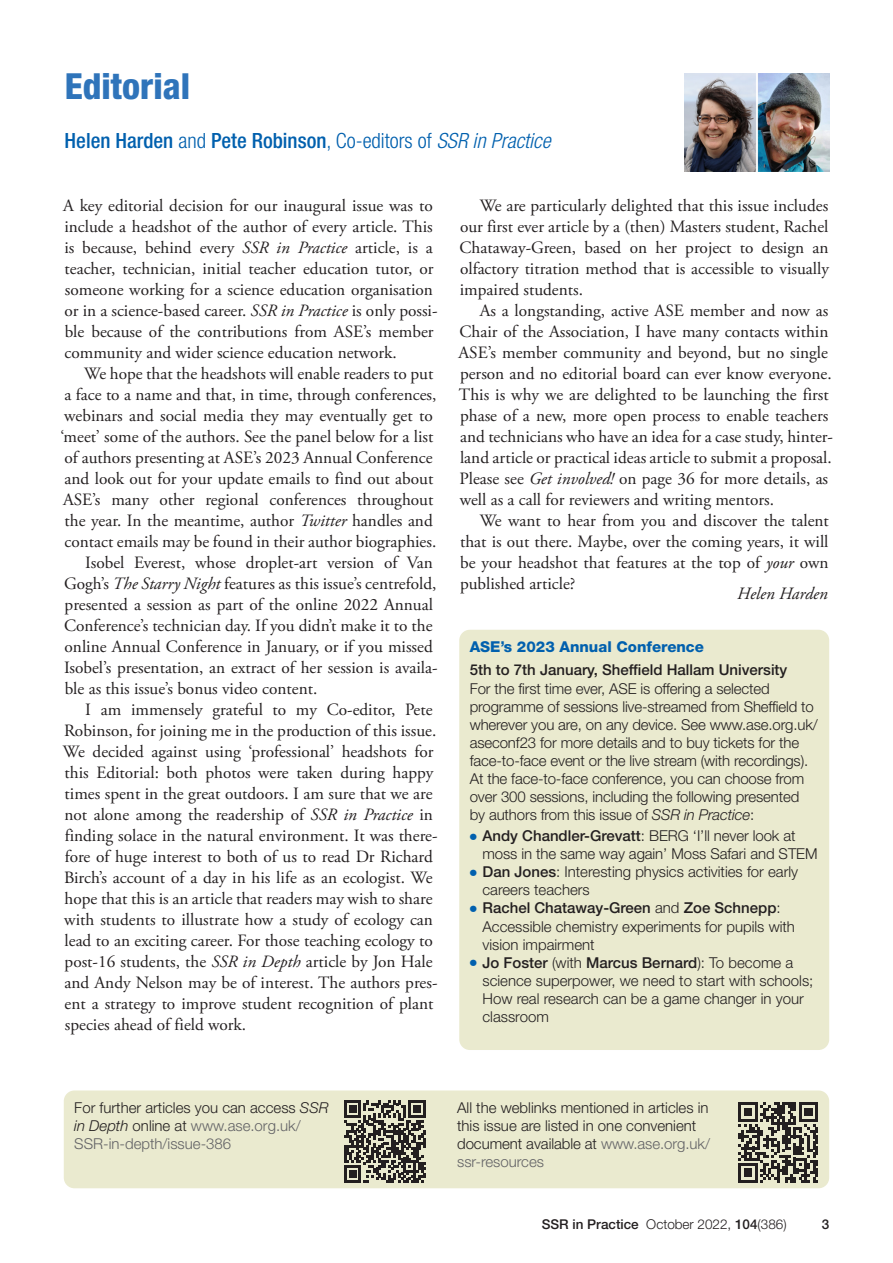
<style>
.page{position:relative;width:893px;height:1263px;background:#fff}
.page>*{position:absolute;margin:0;border:0;box-sizing:border-box;transform-origin:0 0}
.CH_head_SSRP{font:800 condensed 36px "Helvetica Neue LT Std";color:#2f74ba}
.CH_intro_condensed{font:500 condensed 21px "Helvetica Neue LT Std";color:#0160ae}
.CH_body_tx{font:17.25px/21px "Adobe Garamond Pro";color:#231f20}
.CH_body_tx_first{font:17.25px/21px "Adobe Garamond Pro";color:#231f20}
.SSR_Signature{font:italic 17.25px "Adobe Garamond Pro";color:#231f20}
.CH_box_text{font:300 15px/18px "Helvetica Neue LT Std";letter-spacing:-.01em;color:#231f20}
.CH_table_bulleted_li{font:300 15px/18px "Helvetica Neue LT Std";color:#231f20}
.CH_box_text-2{font:500 15px "Helvetica Neue LT Std";color:#231f20}
.CH_box_head{font:800 15px "Helvetica Neue LT Std";color:#0160ae}
.t1{font:300 13.5px "Helvetica Neue LT Std";color:#231f20}
.t2{font:500 13.5px "Helvetica Neue LT Std";color:#231f20}
.s1{font-weight:300}
.s2{font-weight:300;font-style:italic}
.s3{font-style:italic}
.s4{color:#0160ae}
.s5{font-weight:500}
.s6{color:#636366}
</style>
<div class="page">
<div style="left:64px;top:1090px;width:765px;height:98px;background:#eaeacf;border-radius:11px"></div>
<svg style="left:344px;top:1100px;width:82px;height:82px"></svg>
<svg style="left:738px;top:1102px;width:80px;height:80px"></svg>
<img style="left:685px;top:74px;width:144px;height:97px">
<div style="left:459px;top:630px;width:370px;height:420px;background:#eaeacf;border-radius:11px"></div>
<p class="CH_head_SSRP" style="left:65px;top:64px;width:127px">Editorial</p>
<p class="CH_intro_condensed" style="left:65px;top:128px;width:487px">Helen Harden <span class="s1">and</span> Pete Robinson<span class="s1">, Co-editors of</span> <span class="s2">SSR in Practice</span></p>
<p class="CH_body_tx_first" style="left:63px;top:195px;width:376px">A key editorial decision for our inaugural issue was to include a headshot of the author of every article. This is because, behind every <span class="s3">SSR in Practice</span> article, is a teacher, technician, initial teacher education tutor, or someone working for a science education organisation or in a science-based career. <span class="s3">SSR in Practice</span> is only possi&shy;ble because of the contributions from ASE’s member community and wider science education network.</p>
<p class="CH_body_tx" style="left:61px;top:363px;width:377px;text-indent:24px">We hope that the headshots will enable readers to put a face to a name and that, in time, through conferences, webinars and social media they may eventually get to ‘meet’ some of the authors. See the panel below for a list of authors presenting at ASE’s 2023 Annual Conference and look out for your update emails to find out about ASE’s many other regional conferences throughout the year. In the meantime, author <span class="s3">Twitter</span> handles and contact emails may be found in their author biographies.</p>
<p class="CH_body_tx" style="left:64px;top:552px;width:375px;text-indent:21px">Isobel Everest, whose droplet-art version of Van Gogh’s <span class="s3">The Starry Night</span> features as this issue’s centrefold, presented a session as part of the online 2022 Annual Conference’s technician day. If you didn’t make it to the online Annual Conference in January, or if you missed Isobel’s presentation, an extract of her session is availa&shy;ble as this issue’s bonus video content.</p>
<p class="CH_body_tx" style="left:63px;top:699px;width:376px;text-indent:22px">I am immensely grateful to my Co-editor, Pete Robinson, for joining me in the production of this issue.<br>We decided against using ‘professional’ headshots for this Editorial: both photos were taken during happy times spent in the great outdoors. I am sure that we are not alone among the readership of <span class="s3">SSR in Practice</span> in finding solace in the natural environment. It was there&shy;fore of huge interest to both of us to read Dr Richard Birch’s account of a day in his life as an ecologist. We hope that this is an article that readers may wish to share with students to illustrate how a study of ecology can lead to an exciting career. For those teaching ecology to post-16 students, the <span class="s3">SSR in Depth</span> article by Jon Hale and Andy Nelson may be of interest. The authors pres&shy;ent a strategy to improve student recognition of plant species ahead of field work.</p>
<p class="CH_body_tx" style="left:460px;top:195px;width:371px;text-align:justify;text-indent:20px">We are particularly delighted that this issue includes our first ever article by a (then) Masters student, Rachel Chataway-Green, based on her project to design an olfactory titration method that is accessible to visually impaired students.</p>
<p class="CH_body_tx" style="left:458px;top:300px;width:376px;text-indent:21px">As a longstanding, active ASE member and now as Chair of the Association, I have many contacts within ASE’s member community and beyond, but no single person and no editorial board can ever know everyone.<br>This is why we are delighted to be launching the first phase of a new, more open process to enable teachers and technicians who have an idea for a case study, hinter&shy;land article or practical ideas article to submit a proposal.<br>Please see <span class="s3">Get involved!</span> on page 36 for more details, as well as a call for reviewers and writing mentors.</p>
<p class="CH_body_tx" style="left:460px;top:510px;width:370px;text-align:justify;text-indent:20px">We want to hear from you and discover the talent that is out there. Maybe, over the coming years, it will be your headshot that features at the top of <span class="s3">your</span> own published article?</p>
<p class="SSR_Signature" style="left:737px;top:583px;width:92px">Helen Harden</p>
<p class="CH_box_head" style="left:470px;top:638px;width:236px">ASE’s 2023 Annual Conference</p>
<p class="CH_box_text-2" style="left:470px;top:661px;width:319px">5th to 7th January, Sheffield Hallam University</p>
<p class="CH_box_text" style="left:470px;top:680px;width:350px">For the first time ever, ASE is offering a selected programme of sessions live-streamed from Sheffield to wherever you are, on any device. See www.ase.org.uk/ aseconf23 for more details and to buy tickets for the face-to-face event or the live stream (with recordings).<br>At the face-to-face conference, you can choose from over 300 sessions, including the following presented by authors from this issue of <span class="s3">SSR in Practice</span>:</p>
<p class="CH_table_bulleted_li" style="left:482px;top:827px;width:337px;text-indent:-13px"><span class="s4">●</span> <span class="s5">Andy Chandler-Grevatt</span>: BERG ‘I’ll never look at moss in the same way again’ Moss Safari and STEM</p>
<p class="CH_table_bulleted_li" style="left:482px;top:863px;width:317px;text-indent:-13px"><span class="s4">●</span> <span class="s5">Dan Jones</span>: Interesting physics activities for early careers teachers</p>
<p class="CH_table_bulleted_li" style="left:482px;top:899px;width:314px;text-indent:-13px"><span class="s4">●</span> <span class="s5">Rachel Chataway-Green</span> and <span class="s5">Zoe Schnepp</span>:<br>Accessible chemistry experiments for pupils with vision impairment</p>
<p class="CH_table_bulleted_li" style="left:482px;top:953px;width:332px;text-indent:-13px"><span class="s4">●</span> <span class="s5">Jo Foster</span> (with <span class="s5">Marcus Bernard</span>): To become a science superpower, we need to start with schools; How real research can be a game changer in your classroom</p>
<p class="CH_box_text" style="left:74px;top:1098px;width:256px">For further articles you can access <span class="s3">SSR in Depth</span> online at <span class="s6">www.ase.org.uk/<br>SSR-in-depth/issue-386</span></p>
<p class="CH_box_text" style="left:457px;top:1098px;width:254px">All the weblinks mentioned in articles in this issue are listed in one convenient document available at <span class="s6">www.ase.org.uk/ ssr-resources</span></p>
<p class="t1" style="left:542px;top:1216px;width:246px"><span class="s5">SSR in Practice</span> October 2022, <span class="s5">104</span>(386)</p>
<p class="t2" style="left:822px;top:1216px;width:9px">3</p>
</div>
